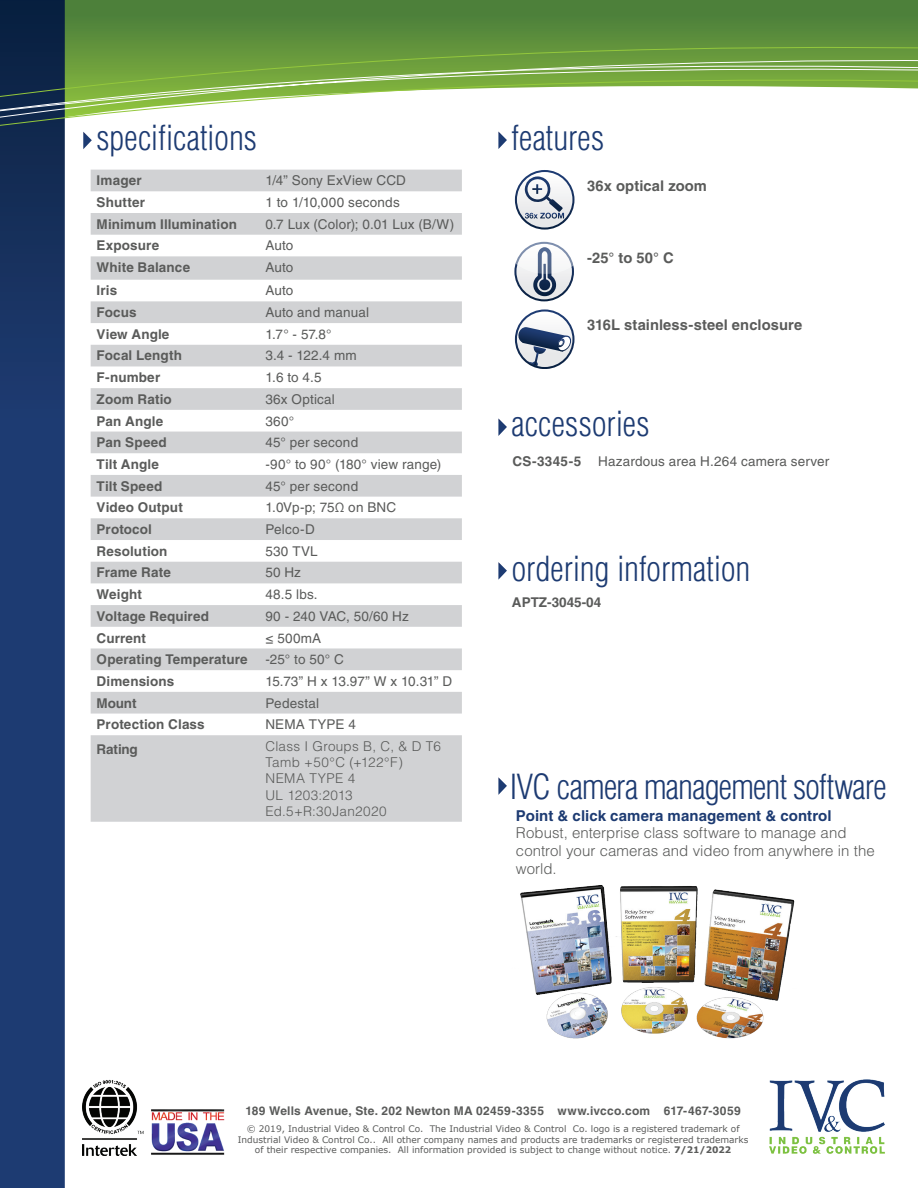
<style>
.page{position:relative;width:918px;height:1188px;background:#fff}
.page>*{position:absolute;margin:0;border:0;box-sizing:border-box;transform-origin:0 0}
.t1{font:300 condensed 33.75px "Helvetica LT Std";letter-spacing:-.005em;color:#1d3b72}
.t2{font:300 15px/18px "Helvetica LT Std";color:#5a5b5a}
.t3{font:700 15px "Helvetica LT Std";letter-spacing:.005em;color:#1d3b72}
.t4{font:700 14.7px "Helvetica LT Std";letter-spacing:.005em;color:#5a5b5a}
.t5{font:13.5px "Helvetica LT Std";letter-spacing:.015em;color:#5a5b5a}
.t6{font:700 13.5px "Helvetica LT Std";letter-spacing:.01em;color:#5a5b5a}
.t7{font:300 13.5px/16.2px "Helvetica LT Std";letter-spacing:.025em;color:#5a5b5a}
.t8{font:13.5px "Helvetica LT Std";letter-spacing:-.03em;color:#5a5b5a}
.t9{font:700 12px "Helvetica LT Std";letter-spacing:.02em;color:#5a5b5a}
.t10{font:9px/10.8px "Verdana";color:#5a5b5a;text-align:center}
.s1{font-weight:700}
</style>
<div class="page">
<svg style="left:0;top:207px;width:65px;height:981px;background:#1c396f"></svg>
<svg style="left:0;top:0;width:918px;height:207px"></svg>
<svg style="left:91px;top:170px;width:371px;height:652px;fill:#d1d2d4"></svg>
<svg style="left:83px;top:132px;width:9px;height:17px"></svg>
<img style="left:83px;top:1079px;width:61px;height:76px">
<img style="left:151px;top:1109px;width:73px;height:46px">
<svg style="left:498px;top:418px;width:9px;height:18px"></svg>
<svg style="left:498px;top:562px;width:9px;height:18px"></svg>
<img style="left:520px;top:885px;width:275px;height:154px">
<svg style="left:498px;top:777px;width:9px;height:18px"></svg>
<img style="left:769px;top:1079px;width:116px;height:75px">
<svg style="left:498px;top:132px;width:9px;height:17px"></svg>
<svg style="left:512px;top:167px;width:65px;height:63px"></svg>
<svg style="left:514px;top:241px;width:60px;height:60px"></svg>
<svg style="left:514px;top:309px;width:61px;height:60px"></svg>
<h1 class="t1" style="left:96px;top:116px;width:162px">specifications</h1>
<p class="t6" style="left:97px;top:172px;width:47px">Imager</p>
<p class="t5" style="left:265px;top:173px;width:142px">1/4” Sony ExView CCD</p>
<p class="t6" style="left:97px;top:194px;width:50px">Shutter</p>
<p class="t5" style="left:265px;top:194px;width:136px">1 to 1/10,000 seconds</p>
<p class="t6" style="left:97px;top:216px;width:142px">Minimum Illumination</p>
<p class="t5" style="left:265px;top:216px;width:190px">0.7 Lux (Color); 0.01 Lux (B/W)</p>
<p class="t6" style="left:97px;top:237px;width:64px">Exposure</p>
<p class="t5" style="left:265px;top:238px;width:30px">Auto</p>
<p class="t6" style="left:97px;top:259px;width:95px">White Balance</p>
<p class="t5" style="left:265px;top:260px;width:30px">Auto</p>
<p class="t6" style="left:97px;top:282px;width:22px">Iris</p>
<p class="t5" style="left:265px;top:283px;width:30px">Auto</p>
<p class="t6" style="left:97px;top:304px;width:42px">Focus</p>
<p class="t5" style="left:265px;top:305px;width:105px">Auto and manual</p>
<p class="t6" style="left:97px;top:326px;width:74px">View Angle</p>
<p class="t5" style="left:265px;top:326px;width:68px">1.7° - 57.8°</p>
<p class="t6" style="left:97px;top:348px;width:87px">Focal Length</p>
<p class="t5" style="left:265px;top:348px;width:93px">3.4 - 122.4 mm</p>
<p class="t6" style="left:97px;top:369px;width:65px">F-number</p>
<p class="t5" style="left:265px;top:370px;width:58px">1.6 to 4.5</p>
<p class="t6" style="left:97px;top:391px;width:77px">Zoom Ratio</p>
<p class="t5" style="left:265px;top:391px;width:71px">36x Optical</p>
<p class="t6" style="left:97px;top:413px;width:68px">Pan Angle</p>
<p class="t5" style="left:265px;top:413px;width:30px">360°</p>
<p class="t6" style="left:97px;top:434px;width:72px">Pan Speed</p>
<p class="t5" style="left:265px;top:435px;width:94px">45° per second</p>
<p class="t6" style="left:97px;top:456px;width:64px">Tilt Angle</p>
<p class="t5" style="left:265px;top:456px;width:178px">-90° to 90° (180° view range)</p>
<p class="t6" style="left:97px;top:478px;width:67px">Tilt Speed</p>
<p class="t5" style="left:265px;top:478px;width:94px">45° per second</p>
<p class="t6" style="left:97px;top:499px;width:88px">Video Output</p>
<p class="t5" style="left:265px;top:500px;width:132px">1.0Vp-p; 75Ω on BNC</p>
<p class="t6" style="left:97px;top:521px;width:57px">Protocol</p>
<p class="t5" style="left:265px;top:521px;width:51px">Pelco-D</p>
<p class="t6" style="left:97px;top:543px;width:72px">Resolution</p>
<p class="t5" style="left:265px;top:543px;width:54px">530 TVL</p>
<p class="t6" style="left:97px;top:564px;width:76px">Frame Rate</p>
<p class="t5" style="left:265px;top:565px;width:37px">50 Hz</p>
<p class="t6" style="left:97px;top:586px;width:47px">Weight</p>
<p class="t5" style="left:265px;top:587px;width:54px">48.5 lbs.</p>
<p class="t6" style="left:97px;top:608px;width:114px">Voltage Required</p>
<p class="t5" style="left:265px;top:608px;width:145px">90 - 240 VAC, 50/60 Hz</p>
<p class="t6" style="left:97px;top:630px;width:51px">Current</p>
<p class="t5" style="left:265px;top:630px;width:57px">≤ 500mA</p>
<p class="t6" style="left:97px;top:651px;width:153px">Operating Temperature</p>
<p class="t5" style="left:265px;top:652px;width:80px">-25° to 50° C</p>
<p class="t6" style="left:97px;top:673px;width:79px">Dimensions</p>
<p class="t8" style="left:265px;top:673px;width:188px">15.73” H x 13.97” W x 10.31” D</p>
<p class="t6" style="left:97px;top:695px;width:41px">Mount</p>
<p class="t5" style="left:265px;top:695px;width:55px">Pedestal</p>
<p class="t6" style="left:97px;top:716px;width:110px">Protection Class</p>
<p class="t5" style="left:265px;top:717px;width:92px">NEMA TYPE 4</p>
<p class="t6" style="left:97px;top:741px;width:43px">Rating</p>
<p class="t7" style="left:265px;top:738px;width:177px">Class I Groups B, C, &amp; D T6<br>Tamb +50°C (+122°F)<br>NEMA TYPE 4<br>UL 1203:2013<br>Ed.5+R:30Jan2020</p>
<h1 class="t1" style="left:512px;top:116px;width:94px">features</h1>
<p class="t4" style="left:587px;top:177px;width:121px">36x optical zoom</p>
<p class="t4" style="left:587px;top:249px;width:88px">-25° to 50° C</p>
<p class="t4" style="left:587px;top:316px;width:217px">316L stainless-steel enclosure</p>
<h1 class="t1" style="left:512px;top:403px;width:139px">accessories</h1>
<p class="t5" style="left:513px;top:453px;width:318px"><span class="s1">CS-3345-5</span> Hazardous area H.264 camera server</p>
<h1 class="t1" style="left:512px;top:548px;width:240px">ordering information</h1>
<p class="t6" style="left:512px;top:594px;width:91px">APTZ-3045-04</p>
<h1 class="t1" style="left:510px;top:766px;width:378px">IVC camera management software</h1>
<p class="t3" style="left:516px;top:807px;width:317px">Point &amp; click camera management &amp; control</p>
<p class="t2" style="left:516px;top:824px;width:360px">Robust, enterprise class software to manage and control your cameras and video from anywhere in the world.</p>
<p class="t9" style="left:245px;top:1103px;width:497px">189 Wells Avenue, Ste. 202 Newton MA 02459-3355 www.ivcco.com 617-467-3059</p>
<p class="t10" style="left:238px;top:1123px;width:512px">© 2019, Industrial Video &amp; Control Co. The Industrial Video &amp; Control Co. logo is a registered trademark of<br>Industrial Video &amp; Control Co.. All other company names and products are trademarks or registered trademarks of their respective companies. All information provided is subject to change without notice. <span class="s1">7/21/2022</span></p>
</div>
